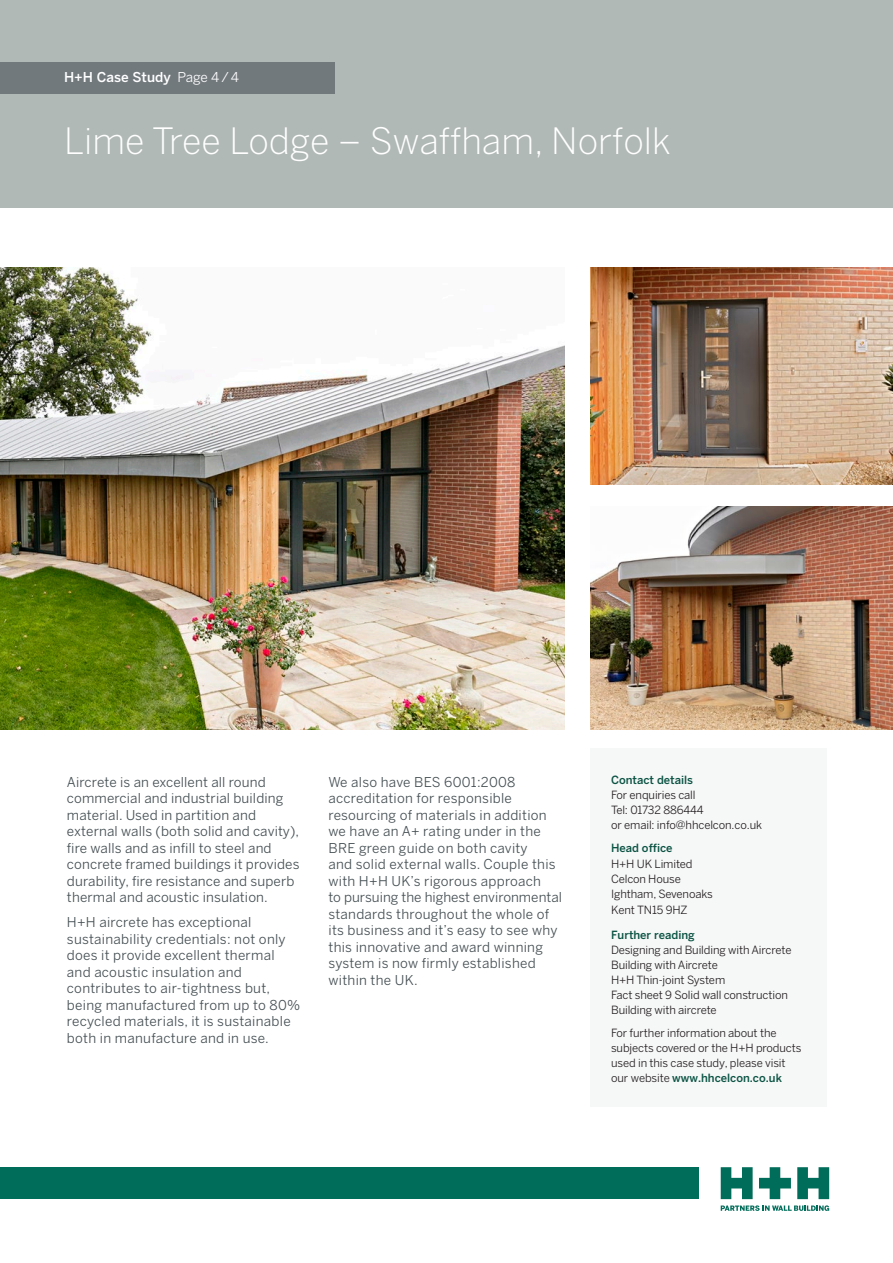
<style>
.page{position:relative;width:893px;height:1263px;background:#fff}
.page>*{position:absolute;margin:0;border:0;box-sizing:border-box;transform-origin:0 0}
.t1{font:300 36px "Benton Sans";color:#fff}
._4_body_text_8_11{font:13.5px/16.5px "Benton Sans";letter-spacing:.02em;color:#444e52}
.t2{font:500 13.5px "Benton Sans";color:#fff}
._4_body_text_8_11-2{font:11.25px/15px "Benton Sans";letter-spacing:-.01em;color:#231f20}
.s1{font-weight:400}
.s2{font-weight:500;color:#0b5444}
</style>
<div class="page">
<div style="left:0;top:0;width:893px;height:208px;background:#b1b9b7"></div>
<div style="left:0;top:63px;width:335px;height:31px;background:#72797d"></div>
<div style="left:590px;top:749px;width:236px;height:358px;background:#f6f7f7"></div>
<img style="left:590px;top:268px;width:303px;height:217px">
<img style="left:590px;top:506px;width:303px;height:223px">
<img style="left:0;top:268px;width:564px;height:461px">
<div style="left:0;top:1168px;width:699px;height:31px;background:#006c5a"></div>
<svg style="left:721px;top:1205px;width:108px;height:6px"></svg>
<svg style="left:721px;top:1167px;width:32px;height:32px"></svg>
<svg style="left:797px;top:1167px;width:32px;height:32px"></svg>
<svg style="left:759px;top:1167px;width:32px;height:32px"></svg>
<p class="t2" style="left:64px;top:69px;width:176px">H+H Case Study <span class="s1">Page 4 / 4</span></p>
<h1 class="t1" style="left:64px;top:120px;width:608px">Lime Tree Lodge – Swaffham, Norfolk</h1>
<p class="_4_body_text_8_11" style="left:67px;top:773px;width:234px">Aircrete is an excellent all round commercial and industrial building material. Used in partition and external walls (both solid and cavity), fire walls and as infill to steel and concrete framed buildings it provides durability, fire resistance and superb thermal and acoustic insulation.</p>
<p class="_4_body_text_8_11" style="left:67px;top:914px;width:235px">H+H aircrete has exceptional sustainability credentials: not only does it provide excellent thermal and acoustic insulation and contributes to air-tightness but, being manufactured from up to 80% recycled materials, it is sustainable both in manufacture and in use.</p>
<p class="_4_body_text_8_11" style="left:328px;top:773px;width:235px">We also have BES 6001:2008 accreditation for responsible resourcing of materials in addition we have an A+ rating under in the<br>BRE green guide on both cavity<br>and solid external walls. Couple this with H+H UK’s rigorous approach<br>to pursuing the highest environmental standards throughout the whole of its business and it’s easy to see why this innovative and award winning system is now firmly established within the UK.</p>
<p class="_4_body_text_8_11-2" style="left:611px;top:772px;width:152px"><span class="s2">Contact details<br></span>For enquiries call<br>Tel: 01732 886444<br>or email: info@hhcelcon.co.uk</p>
<p class="_4_body_text_8_11-2" style="left:611px;top:840px;width:103px"><span class="s2">Head office<br></span>H+H UK Limited<br>Celcon House<br>Ightham, Sevenoaks<br>Kent TN15 9HZ</p>
<p class="_4_body_text_8_11-2" style="left:611px;top:927px;width:182px"><span class="s2">Further reading<br></span>Designing and Building with Aircrete<br>Building with Aircrete<br>H+H Thin-joint System<br>Fact sheet 9 Solid wall construction<br>Building with aircrete</p>
<p class="_4_body_text_8_11-2" style="left:611px;top:1025px;width:192px">For further information about the subjects covered or the H+H products used in this case study, please visit our website <span class="s2">www.hhcelcon.co.uk</span></p>
</div>
